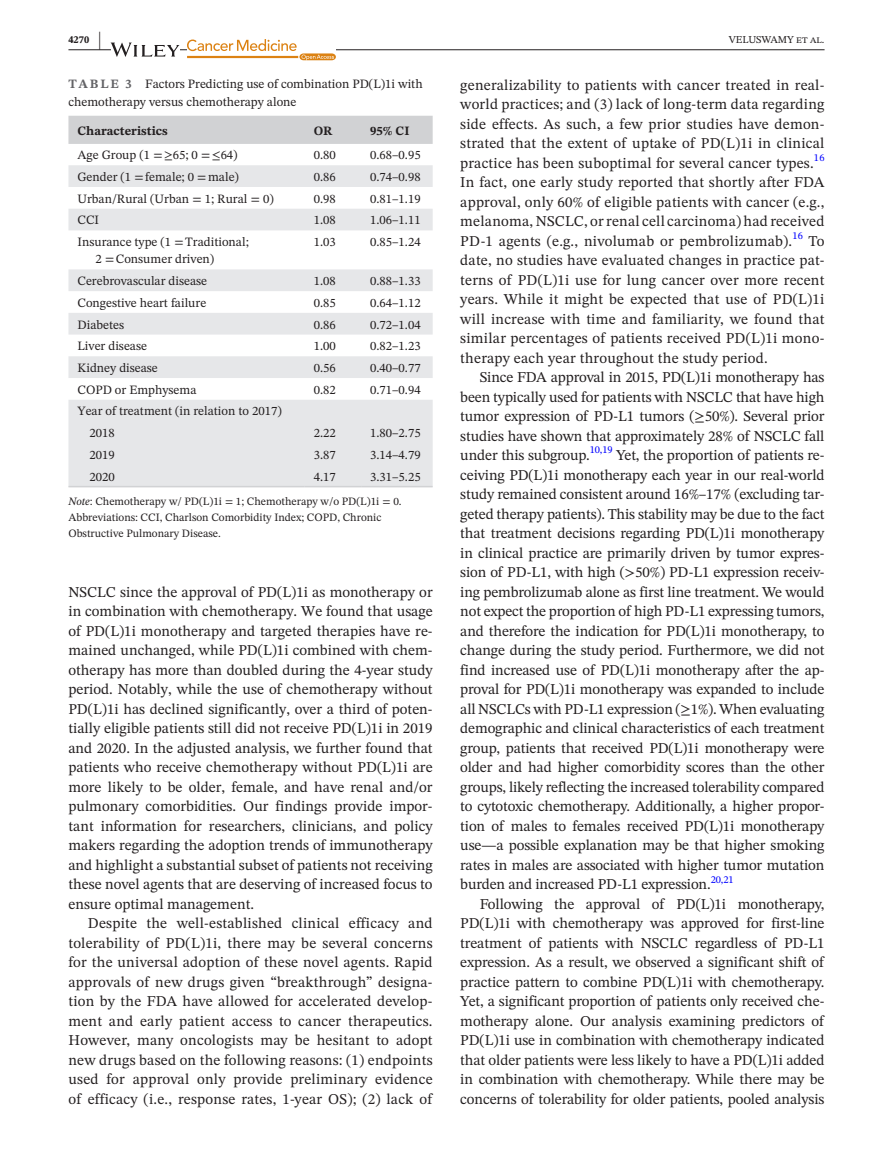
<style>
.page{position:relative;width:893px;height:1174px;background:#fff}
.page>*{position:absolute;margin:0;border:0;box-sizing:border-box;transform-origin:0 0}
.t1{font:15px/19.5px "STIX Two Text";color:#231f20;text-align:justify}
.t2{font:12.75px/18px "STIX Two Text";color:#231f20}
.t3{font:700 12.75px "STIX Two Text";color:#231f20}
.t4{font:11.25px/15.8px "STIX Two Text";color:#231f20}
.t5{font:10.5px "STIX Two Text";color:#231f20}
.t6{font:10.5px "STIX Two Text";color:#00f}
.t7{font:700 10.5px "STIX Two Text";color:#231f20}
.s1{font-size:21px}
.s2{font-weight:700;color:#636366}
.s3{font-family:"STIX"}
.s4{font-style:italic}
</style>
<div class="page">
<hr style="left:68px;top:49px;width:756px;height:1px;background:#231f20">
<svg style="left:111px;top:43px;width:68px;height:14px"></svg>
<svg style="left:187px;top:39px;width:149px;height:21px"></svg>
<div style="left:68px;top:116px;width:365px;height:28px;background:#d1d2d4"></div>
<svg style="left:68px;top:165px;width:365px;height:321px;fill:#e6e7e9"></svg>
<hr style="left:68px;top:486px;width:237px;height:1px;background:#d1d2d4">
<hr style="left:305px;top:486px;width:56px;height:1px;background:#d1d2d4">
<hr style="left:361px;top:486px;width:72px;height:1px;background:#d1d2d4">
<p class="t7" style="left:68px;top:32px;width:34px">4270 <span class="s1">|</span></p>
<p class="t5" style="left:729px;top:32px;width:97px">VELUSWAMY et al.</p>
<p class="t2" style="left:68px;top:75px;width:356px"><span class="s2">TABLE 3</span> Factors Predicting use of combination PD(L)1i with chemotherapy versus chemotherapy alone</p>
<p class="t3" style="left:77px;top:121px;width:92px">Characteristics</p>
<p class="t3" style="left:314px;top:121px;width:20px">OR</p>
<p class="t3" style="left:370px;top:121px;width:41px">95% CI</p>
<p class="t2" style="left:77px;top:146px;width:162px">Age Group (1 =<span class="s3">≥</span>65; 0 =<span class="s3">≤</span>64)</p>
<p class="t2" style="left:314px;top:146px;width:24px">0.80</p>
<p class="t2" style="left:370px;top:146px;width:52px">0.68–0.95</p>
<p class="t2" style="left:77px;top:168px;width:163px">Gender (1 =female; 0 =male)</p>
<p class="t2" style="left:314px;top:168px;width:24px">0.86</p>
<p class="t2" style="left:370px;top:168px;width:52px">0.74–0.98</p>
<p class="t2" style="left:77px;top:189px;width:198px">Urban/Rural (Urban = 1; Rural = 0)</p>
<p class="t2" style="left:314px;top:189px;width:24px">0.98</p>
<p class="t2" style="left:370px;top:189px;width:52px">0.81–1.19</p>
<p class="t2" style="left:77px;top:211px;width:23px">CCI</p>
<p class="t2" style="left:314px;top:211px;width:24px">1.08</p>
<p class="t2" style="left:370px;top:211px;width:52px">1.06–1.11</p>
<p class="t2" style="left:95px;top:233px;width:155px;line-height:17.2px;text-indent:-18px">Insurance type (1 =Traditional;<br>2 =Consumer driven)</p>
<p class="t2" style="left:314px;top:233px;width:24px">1.03</p>
<p class="t2" style="left:370px;top:233px;width:52px">0.85–1.24</p>
<p class="t2" style="left:77px;top:272px;width:131px">Cerebrovascular disease</p>
<p class="t2" style="left:314px;top:272px;width:24px">1.08</p>
<p class="t2" style="left:370px;top:272px;width:52px">0.88–1.33</p>
<p class="t2" style="left:77px;top:293px;width:130px">Congestive heart failure</p>
<p class="t2" style="left:314px;top:293px;width:24px">0.85</p>
<p class="t2" style="left:370px;top:293px;width:52px">0.64–1.12</p>
<p class="t2" style="left:77px;top:315px;width:48px">Diabetes</p>
<p class="t2" style="left:314px;top:315px;width:24px">0.86</p>
<p class="t2" style="left:370px;top:315px;width:52px">0.72–1.04</p>
<p class="t2" style="left:77px;top:337px;width:71px">Liver disease</p>
<p class="t2" style="left:314px;top:337px;width:24px">1.00</p>
<p class="t2" style="left:370px;top:337px;width:52px">0.82–1.23</p>
<p class="t2" style="left:77px;top:359px;width:82px">Kidney disease</p>
<p class="t2" style="left:314px;top:359px;width:24px">0.56</p>
<p class="t2" style="left:370px;top:359px;width:52px">0.40–0.77</p>
<p class="t2" style="left:77px;top:380px;width:121px">COPD or Emphysema</p>
<p class="t2" style="left:314px;top:380px;width:24px">0.82</p>
<p class="t2" style="left:370px;top:380px;width:52px">0.71–0.94</p>
<p class="t2" style="left:89px;top:400px;width:194px;line-height:21.8px;text-indent:-12px">Year of treatment (in relation to 2017)<br>2018</p>
<p class="t2" style="left:314px;top:424px;width:24px">2.22</p>
<p class="t2" style="left:370px;top:424px;width:52px">1.80–2.75</p>
<p class="t2" style="left:89px;top:445px;width:27px">2019</p>
<p class="t2" style="left:314px;top:445px;width:24px">3.87</p>
<p class="t2" style="left:370px;top:445px;width:52px">3.14–4.79</p>
<p class="t2" style="left:89px;top:467px;width:27px">2020</p>
<p class="t2" style="left:314px;top:467px;width:24px">4.17</p>
<p class="t2" style="left:370px;top:467px;width:52px">3.31–5.25</p>
<p class="t4" style="left:68px;top:494px;width:335px"><span class="s4">Note</span>: Chemotherapy w/ PD(L)1i = 1; Chemotherapy w/o PD(L)1i = 0.<br>Abbreviations: CCI, Charlson Comorbidity Index; COPD, Chronic<br>Obstructive Pulmonary Disease.</p>
<p class="t1" style="left:68px;top:582px;width:366px">NSCLC since the approval of PD(L)1i as monotherapy or in combination with chemotherapy. We found that usage of PD(L)1i monotherapy and targeted therapies have re&shy;mained unchanged, while PD(L)1i combined with chem&shy;otherapy has more than doubled during the 4-year study period. Notably, while the use of chemotherapy without PD(L)1i has declined significantly, over a third of poten&shy;tially eligible patients still did not receive PD(L)1i in 2019 and 2020. In the adjusted analysis, we further found that patients who receive chemotherapy without PD(L)1i are more likely to be older, female, and have renal and/or pulmonary comorbidities. Our findings provide impor&shy;tant information for researchers, clinicians, and policy makers regarding the adoption trends of immunotherapy and highlight a substantial subset of patients not receiving these novel agents that are deserving of increased focus to ensure optimal management.</p>
<p class="t1" style="left:68px;top:913px;width:366px;text-indent:20px">Despite the well-established clinical efficacy and tolerability of PD(L)1i, there may be several concerns for the universal adoption of these novel agents. Rapid approvals of new drugs given “breakthrough” designa&shy;tion by the FDA have allowed for accelerated develop&shy;ment and early patient access to cancer therapeutics.<br>However, many oncologists may be hesitant to adopt new drugs based on the following reasons: (1) endpoints used for approval only provide preliminary evidence of efficacy (i.e., response rates, 1-year OS); (2) lack of</p>
<p class="t1" style="left:460px;top:75px;width:366px">generalizability to patients with cancer treated in real&shy;world practices; and (3) lack of long-term data regarding side effects. As such, a few prior studies have demon&shy;strated that the extent of uptake of PD(L)1i in clinical practice has been suboptimal for several cancer types.<sup>16<br></sup>In fact, one early study reported that shortly after FDA approval, only 60% of eligible patients with cancer (e.g., melanoma, NSCLC, or renal cell carcinoma) had received PD-1 agents (e.g., nivolumab or pembrolizumab).</p>
<p class="t6" style="left:792px;top:228px;width:12px">16</p>
<p class="t1" style="left:460px;top:231px;width:366px;text-indent:348px">To date, no studies have evaluated changes in practice pat&shy;terns of PD(L)1i use for lung cancer over more recent years. While it might be expected that use of PD(L)1i will increase with time and familiarity, we found that similar percentages of patients received PD(L)1i mono&shy;therapy each year throughout the study period.</p>
<p class="t1" style="left:460px;top:367px;width:366px;text-indent:20px">Since FDA approval in 2015, PD(L)1i monotherapy has been typically used for patients with NSCLC that have high tumor expression of PD-L1 tumors (<span class="s3">≥</span>50%). Several prior studies have shown that approximately 28% of NSCLC fall under this subgroup.</p>
<p class="t6" style="left:590px;top:442px;width:24px">10,19</p>
<p class="t1" style="left:460px;top:445px;width:366px;text-indent:156px">Yet, the proportion of patients re&shy;ceiving PD(L)1i monotherapy each year in our real-world study remained consistent around 16%–17% (excluding tar&shy;geted therapy patients). This stability may be due to the fact that treatment decisions regarding PD(L)1i monotherapy in clinical practice are primarily driven by tumor expres&shy;sion of PD-L1, with high (&gt;50%) PD-L1 expression receiv&shy;ing pembrolizumab alone as first line treatment. We would not expect the proportion of high PD-L1 expressing tumors, and therefore the indication for PD(L)1i monotherapy, to change during the study period. Furthermore, we did not find increased use of PD(L)1i monotherapy after the ap&shy;proval for PD(L)1i monotherapy was expanded to include all NSCLCs with PD-L1 expression (<span class="s3">≥</span>1%). When evaluating demographic and clinical characteristics of each treatment group, patients that received PD(L)1i monotherapy were older and had higher comorbidity scores than the other groups, likely reflecting the increased tolerability compared to cytotoxic chemotherapy. Additionally, a higher propor&shy;tion of males to females received PD(L)1i monotherapy use—a possible explanation may be that higher smoking rates in males are associated with higher tumor mutation burden and increased PD-L1 expression.<sup>20,21</sup></p>
<p class="t1" style="left:460px;top:894px;width:366px;text-indent:20px">Following the approval of PD(L)1i monotherapy, PD(L)1i with chemotherapy was approved for first-line treatment of patients with NSCLC regardless of PD-L1 expression. As a result, we observed a significant shift of practice pattern to combine PD(L)1i with chemotherapy.<br>Yet, a significant proportion of patients only received che&shy;motherapy alone. Our analysis examining predictors of PD(L)1i use in combination with chemotherapy indicated that older patients were less likely to have a PD(L)1i added in combination with chemotherapy. While there may be concerns of tolerability for older patients, pooled analysis</p>
</div>
